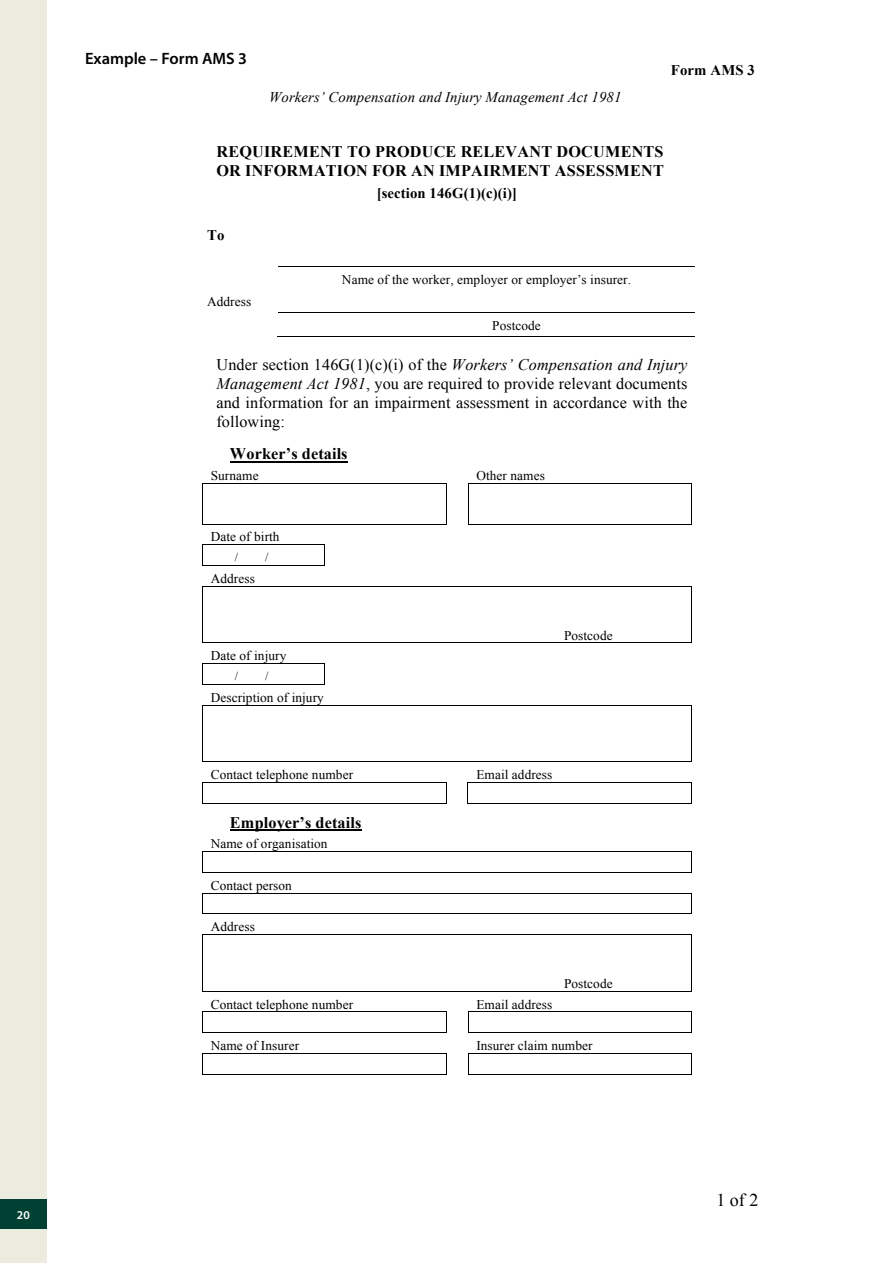
<style>
.page{position:relative;width:893px;height:1263px;background:#fff}
.page>*{position:absolute;margin:0;border:0;box-sizing:border-box;transform-origin:0 0}
.t1{font:18px "Times New Roman";color:#000}
.t2{font:600 16.5px "Myriad Pro";color:#000}
.t3{font:16.2px/18.9px "Times New Roman";letter-spacing:.01em;color:#000;text-align:justify}
.t4{font:700 16.2px/18.8px "Times New Roman";letter-spacing:.01em;color:#000}
.t5{font:italic 14.7px "Times New Roman";letter-spacing:.01em;color:#000}
.t6{font:700 14.7px "Times New Roman";letter-spacing:.01em;color:#000}
.t7{font:13.35px "Times New Roman";letter-spacing:.005em;color:#000}
.t8{font:600 12px "Myriad Pro";color:#fff}
.t9{font:11.85px "Times New Roman";color:#000}
.s1{font-style:italic}
</style>
<div class="page">
<div style="left:0;top:0;width:47px;height:1263px;background:#ecebe0"></div>
<div style="left:0;top:1199px;width:47px;height:30px;background:#004133"></div>
<hr style="left:278px;top:266px;width:417px;height:1px;background:#000">
<hr style="left:278px;top:312px;width:135px;height:1px;background:#000">
<hr style="left:414px;top:312px;width:70px;height:1px;background:#000">
<hr style="left:485px;top:312px;width:77px;height:1px;background:#000">
<hr style="left:562px;top:312px;width:133px;height:1px;background:#000">
<hr style="left:277px;top:336px;width:136px;height:1px;background:#000">
<hr style="left:413px;top:336px;width:71px;height:1px;background:#000">
<hr style="left:484px;top:336px;width:78px;height:1px;background:#000">
<hr style="left:561px;top:336px;width:134px;height:1px;background:#000">
<hr style="left:230px;top:461px;width:118px;height:2px;background:#000">
<hr style="left:203px;top:483px;width:243px;height:1px;background:#000">
<hr style="left:469px;top:483px;width:222px;height:1px;background:#000">
<hr style="left:202px;top:484px;width:1px;height:40px;background:#000">
<hr style="left:446px;top:484px;width:1px;height:40px;background:#000">
<hr style="left:468px;top:484px;width:1px;height:40px;background:#000">
<hr style="left:691px;top:484px;width:1px;height:40px;background:#000">
<hr style="left:203px;top:524px;width:127px;height:1px;background:#000">
<hr style="left:331px;top:524px;width:31px;height:1px;background:#000">
<hr style="left:363px;top:524px;width:83px;height:1px;background:#000">
<hr style="left:469px;top:524px;width:222px;height:1px;background:#000">
<hr style="left:203px;top:545px;width:121px;height:1px;background:#000">
<svg style="left:202px;top:545px;width:2px;height:21px"></svg>
<hr style="left:203px;top:565px;width:121px;height:1px;background:#000">
<svg style="left:324px;top:545px;width:1px;height:21px"></svg>
<hr style="left:203px;top:586px;width:244px;height:1px;background:#000">
<svg style="left:447px;top:586px;width:22px;height:1px"></svg>
<hr style="left:469px;top:586px;width:222px;height:1px;background:#000">
<hr style="left:202px;top:587px;width:1px;height:55px;background:#000">
<hr style="left:691px;top:587px;width:1px;height:55px;background:#000">
<hr style="left:203px;top:642px;width:127px;height:1px;background:#000">
<hr style="left:331px;top:642px;width:31px;height:1px;background:#000">
<hr style="left:363px;top:642px;width:84px;height:1px;background:#000">
<svg style="left:447px;top:642px;width:22px;height:1px"></svg>
<hr style="left:469px;top:642px;width:222px;height:1px;background:#000">
<hr style="left:203px;top:663px;width:121px;height:1px;background:#000">
<svg style="left:202px;top:663px;width:1px;height:22px"></svg>
<hr style="left:203px;top:684px;width:121px;height:1px;background:#000">
<svg style="left:324px;top:663px;width:1px;height:22px"></svg>
<hr style="left:203px;top:705px;width:244px;height:1px;background:#000">
<svg style="left:447px;top:705px;width:22px;height:1px"></svg>
<hr style="left:469px;top:705px;width:222px;height:1px;background:#000">
<hr style="left:202px;top:705px;width:1px;height:56px;background:#000">
<hr style="left:691px;top:705px;width:1px;height:56px;background:#000">
<hr style="left:203px;top:761px;width:244px;height:1px;background:#000">
<svg style="left:447px;top:761px;width:22px;height:1px"></svg>
<hr style="left:469px;top:761px;width:222px;height:1px;background:#000">
<hr style="left:203px;top:782px;width:243px;height:1px;background:#000">
<hr style="left:469px;top:782px;width:222px;height:1px;background:#000">
<svg style="left:202px;top:782px;width:1px;height:22px"></svg>
<hr style="left:203px;top:803px;width:243px;height:1px;background:#000">
<svg style="left:446px;top:782px;width:1px;height:22px"></svg>
<svg style="left:467px;top:782px;width:2px;height:22px"></svg>
<hr style="left:468px;top:803px;width:223px;height:1px;background:#000">
<svg style="left:691px;top:782px;width:1px;height:22px"></svg>
<hr style="left:230px;top:830px;width:131px;height:1px;background:#000">
<hr style="left:203px;top:851px;width:244px;height:1px;background:#000">
<svg style="left:447px;top:851px;width:22px;height:1px"></svg>
<hr style="left:469px;top:851px;width:222px;height:1px;background:#000">
<svg style="left:202px;top:851px;width:1px;height:22px"></svg>
<hr style="left:203px;top:872px;width:244px;height:1px;background:#000">
<svg style="left:447px;top:872px;width:22px;height:1px"></svg>
<hr style="left:469px;top:872px;width:222px;height:1px;background:#000">
<svg style="left:691px;top:851px;width:1px;height:22px"></svg>
<hr style="left:203px;top:893px;width:244px;height:1px;background:#000">
<svg style="left:447px;top:893px;width:22px;height:1px"></svg>
<hr style="left:469px;top:893px;width:222px;height:1px;background:#000">
<svg style="left:202px;top:893px;width:2px;height:21px"></svg>
<hr style="left:203px;top:914px;width:244px;height:1px;background:#000">
<hr style="left:469px;top:914px;width:222px;height:1px;background:#000">
<svg style="left:691px;top:893px;width:1px;height:21px"></svg>
<hr style="left:203px;top:934px;width:244px;height:1px;background:#000">
<svg style="left:447px;top:934px;width:22px;height:1px"></svg>
<hr style="left:469px;top:934px;width:222px;height:1px;background:#000">
<hr style="left:202px;top:935px;width:1px;height:56px;background:#000">
<hr style="left:691px;top:935px;width:1px;height:56px;background:#000">
<hr style="left:203px;top:991px;width:244px;height:1px;background:#000">
<svg style="left:447px;top:991px;width:22px;height:1px"></svg>
<hr style="left:469px;top:991px;width:222px;height:1px;background:#000">
<hr style="left:203px;top:1011px;width:243px;height:1px;background:#000">
<hr style="left:469px;top:1011px;width:222px;height:1px;background:#000">
<svg style="left:202px;top:1011px;width:1px;height:22px"></svg>
<hr style="left:203px;top:1032px;width:243px;height:1px;background:#000">
<svg style="left:446px;top:1011px;width:1px;height:22px"></svg>
<svg style="left:468px;top:1011px;width:1px;height:22px"></svg>
<hr style="left:469px;top:1032px;width:222px;height:1px;background:#000">
<svg style="left:691px;top:1011px;width:1px;height:22px"></svg>
<hr style="left:203px;top:1053px;width:243px;height:1px;background:#000">
<hr style="left:469px;top:1053px;width:222px;height:1px;background:#000">
<svg style="left:202px;top:1053px;width:1px;height:22px"></svg>
<hr style="left:203px;top:1074px;width:243px;height:1px;background:#000">
<svg style="left:446px;top:1053px;width:1px;height:22px"></svg>
<svg style="left:468px;top:1053px;width:1px;height:21px"></svg>
<hr style="left:468px;top:1074px;width:223px;height:1px;background:#000">
<svg style="left:691px;top:1053px;width:1px;height:22px"></svg>
<p class="t2" style="left:85px;top:48px;width:163px">Example – Form AMS 3</p>
<p class="t5" style="left:269px;top:87px;width:354px">Workers’ Compensation and Injury Management Act 1981</p>
<p class="t6" style="left:671px;top:60px;width:86px">Form AMS 3</p>
<p class="t4" style="left:216px;top:142px;width:449px">REQUIREMENT TO PRODUCE RELEVANT DOCUMENTS<br>OR INFORMATION FOR AN IMPAIRMENT ASSESSMENT</p>
<p class="t6" style="left:377px;top:183px;width:142px">[section 146G(1)(c)(i)]</p>
<p class="t6" style="left:207px;top:225px;width:19px">To</p>
<p class="t7" style="left:342px;top:270px;width:291px">Name of the worker, employer or employer’s insurer.</p>
<p class="t7" style="left:207px;top:292px;width:46px">Address</p>
<p class="t7" style="left:492px;top:317px;width:50px">Postcode</p>
<p class="t3" style="left:216px;top:354px;width:472px">Under section 146G(1)(c)(i) of the <span class="s1">Workers’ Compensation and Injury Management Act 1981</span>, you are required to provide relevant documents and information for an impairment assessment in accordance with the following:</p>
<p class="t4" style="left:230px;top:444px;width:119px">Worker’s details</p>
<p class="t7" style="left:211px;top:466px;width:49px">Surname</p>
<p class="t7" style="left:476px;top:466px;width:70px">Other names</p>
<p class="t7" style="left:211px;top:528px;width:70px">Date of birth</p>
<p class="t9" style="left:235px;top:549px;width:5px">/</p>
<p class="t9" style="left:265px;top:549px;width:5px">/</p>
<p class="t7" style="left:211px;top:570px;width:46px">Address</p>
<p class="t7" style="left:211px;top:647px;width:77px">Date of injury</p>
<p class="t9" style="left:235px;top:668px;width:5px">/</p>
<p class="t9" style="left:265px;top:668px;width:5px">/</p>
<p class="t7" style="left:211px;top:688px;width:115px">Description of injury</p>
<p class="t7" style="left:564px;top:626px;width:50px">Postcode</p>
<p class="t7" style="left:211px;top:765px;width:144px">Contact telephone number</p>
<p class="t7" style="left:476px;top:765px;width:78px">Email address</p>
<p class="t4" style="left:230px;top:812px;width:133px">Employer’s details</p>
<p class="t7" style="left:211px;top:835px;width:118px">Name of organisation</p>
<p class="t7" style="left:211px;top:876px;width:83px">Contact person</p>
<p class="t7" style="left:211px;top:918px;width:46px">Address</p>
<p class="t7" style="left:564px;top:974px;width:50px">Postcode</p>
<p class="t7" style="left:211px;top:995px;width:144px">Contact telephone number</p>
<p class="t7" style="left:476px;top:995px;width:78px">Email address</p>
<p class="t7" style="left:211px;top:1037px;width:90px">Name of Insurer</p>
<p class="t7" style="left:476px;top:1037px;width:118px">Insurer claim number</p>
<p class="t8" style="left:17px;top:1207px;width:14px">20</p>
<h1 class="t1" style="left:716px;top:1187px;width:43px">1 of 2</h1>
</div>
